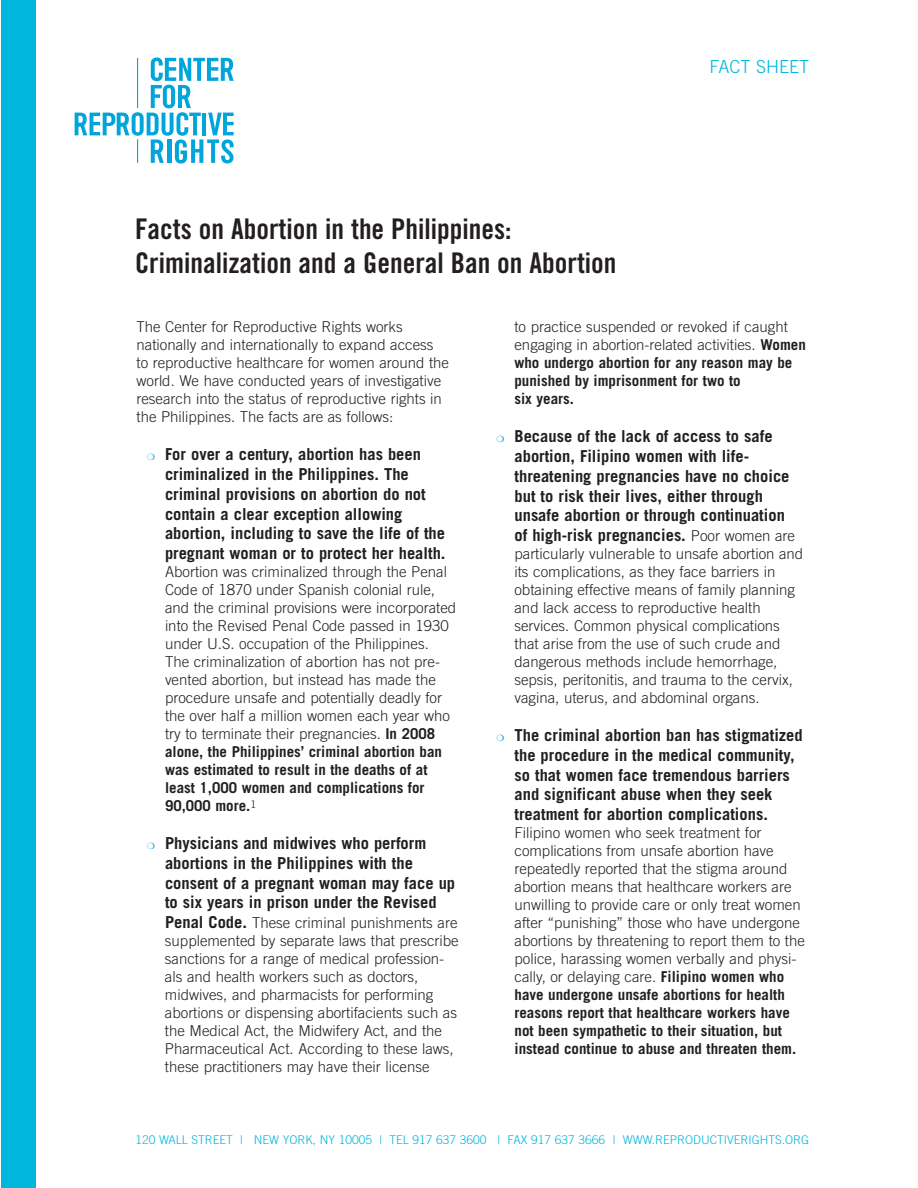
<style>
.page{position:relative;width:918px;height:1188px;background:#fff}
.page>*{position:absolute;margin:0;border:0;box-sizing:border-box;transform-origin:0 0}
.t1{font:28.5px/33.3px "Trade Gothic Bold Cond Twenty";color:#231f20}
.t2{font:300 18px "Trade Gothic";color:#00b6dd}
.t3{font:700 16.5px/19.8px "Trade Gothic";color:#231f20}
.t4{font:300 15px/18px "Trade Gothic";color:#231f20}
.t5{font:700 15px/18px "Trade Gothic";color:#231f20}
.t6{font:300 12px "Trade Gothic";color:#00b6dd}
.s1{font-weight:700}
.s2{font-weight:700;font-size:16.5px}
.s3{font-weight:300}
.s4{font-weight:300;font-size:15px}
</style>
<div class="page">
<div style="left:1px;top:0;width:35px;height:1188px;background:#00b6dd"></div>
<svg style="left:75px;top:58px;width:159px;height:105px"></svg>
<h1 class="t1" style="left:135px;top:212px;width:483px">Facts on Abortion in the Philippines:<br>Criminalization and a General Ban on Abortion</h1>
<p class="t2" style="left:710px;top:56px;width:101px">FACT SHEET</p>
<p class="t4" style="left:136px;top:318px;width:314px">The Center for Reproductive Rights works nationally and internationally to expand access<br>to reproductive healthcare for women around the world. We have conducted years of investigative research into the status of reproductive rights in the Philippines. The facts are as follows:</p>
<p class="t3" style="left:165px;top:444px;width:282px">For over a century, abortion has been criminalized in the Philippines. The criminal provisions on abortion do not contain a clear exception allowing abortion, including to save the life of the pregnant woman or to protect her health.</p>
<p class="t4" style="left:165px;top:563px;width:293px">Abortion was criminalized through the Penal Code of 1870 under Spanish colonial rule, and the criminal provisions were incorporated into the Revised Penal Code passed in 1930 under U.S. occupation of the Philippines.<br>The criminalization of abortion has not pre&shy;vented abortion, but instead has made the procedure unsafe and potentially deadly for the over half a million women each year who try to terminate their pregnancies. <span class="s1">In 2008 alone, the Philippines’ criminal abortion ban was estimated to result in the deaths of at least 1,000 women and complications for 90,000 more.</span><sup>1</sup></p>
<p class="t3" style="left:165px;top:833px;width:292px">Physicians and midwives who perform abortions in the Philippines with the consent of a pregnant woman may face up to six years in prison under the Revised</p>
<p class="t4" style="left:165px;top:914px;width:295px"><span class="s2">Penal Code.</span> These criminal punishments are supplemented by separate laws that prescribe sanctions for a range of medical profession&shy;als and health workers such as doctors, midwives, and pharmacists for performing abortions or dispensing abortifacients such as the Medical Act, the Midwifery Act, and the Pharmaceutical Act. According to these laws, these practitioners may have their license</p>
<p class="t5" style="left:514px;top:318px;width:293px"><span class="s3">to practice suspended or revoked if caught engaging in abortion-related activities.</span> Women who undergo abortion for any reason may be punished by imprisonment for two to<br>six years.</p>
<p class="t3" style="left:514px;top:426px;width:282px">Because of the lack of access to safe abortion, Filipino women with life&shy;threatening pregnancies have no choice but to risk their lives, either through unsafe abortion or through continuation of high-risk pregnancies. <span class="s4">Poor women are</span></p>
<p class="t4" style="left:514px;top:545px;width:290px">particularly vulnerable to unsafe abortion and its complications, as they face barriers in obtaining effective means of family planning and lack access to reproductive health services. Common physical complications that arise from the use of such crude and dangerous methods include hemorrhage, sepsis, peritonitis, and trauma to the cervix, vagina, uterus, and abdominal organs.</p>
<p class="t3" style="left:514px;top:725px;width:290px">The criminal abortion ban has stigmatized the procedure in the medical community, so that women face tremendous barriers and significant abuse when they seek treatment for abortion complications.</p>
<p class="t4" style="left:514px;top:824px;width:292px">Filipino women who seek treatment for complications from unsafe abortion have repeatedly reported that the stigma around abortion means that healthcare workers are unwilling to provide care or only treat women after “punishing” those who have undergone abortions by threatening to report them to the police, harassing women verbally and physi&shy;cally, or delaying care. <span class="s1">Filipino women who have undergone unsafe abortions for health reasons report that healthcare workers have not been sympathetic to their situation, but instead continue to abuse and threaten them.</span></p>
<p class="t6" style="left:136px;top:1132px;width:675px">120 WALL STREET | NEW YORK, NY 10005 | TEL 917 637 3600 | FAX 917 637 3666 | WWW.REPRODUCTIVERIGHTS.ORG</p>
</div>
